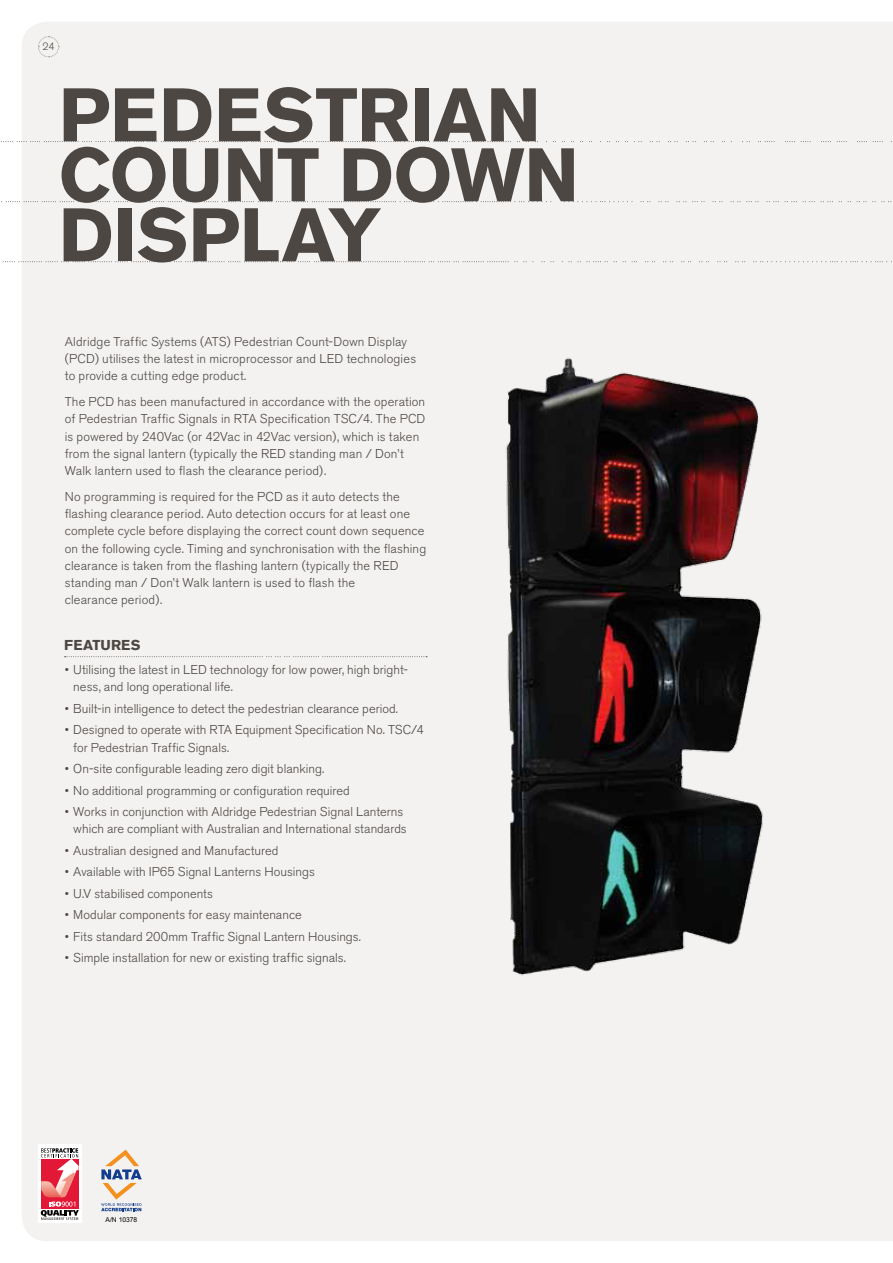
<style>
.page{position:relative;width:893px;height:1263px;background:#fff}
.page>*{position:absolute;margin:0;border:0;box-sizing:border-box;transform-origin:0 0}
.t1{font:700 75px/60px "Akzidenz Grotesk BE";letter-spacing:-.005em;color:#4d4743}
.t2{font:700 14.25px "Akzidenz Grotesk BE";letter-spacing:.015em;color:#4d4743}
.t3{font:300 12.75px/17.2px "Akzidenz Grotesk BE";letter-spacing:.005em;color:#4d4743}
.t4{font:300 10.5px "Akzidenz Grotesk BE";color:#4d4743}
.t5{font:6.75px "Arial";color:#000}
</style>
<div class="page">
<div style="left:22px;top:22px;width:870px;height:1219px;background:#f3f2f1"></div>
<svg style="left:1px;top:201px;width:892px;height:1px"></svg>
<svg style="left:1px;top:141px;width:892px;height:1px"></svg>
<svg style="left:2px;top:261px;width:891px;height:1px"></svg>
<svg style="left:101px;top:1150px;width:41px;height:61px"></svg>
<div style="left:38px;top:1144px;width:44px;height:78px;background:#fff"></div>
<svg style="left:41px;top:1148px;width:38px;height:72px"></svg>
<svg style="left:65px;top:656px;width:362px;height:1px"></svg>
<img style="left:444px;top:308px;width:364px;height:732px">
<svg style="left:38px;top:36px;width:22px;height:22px"></svg>
<p class="t4" style="left:43px;top:42px;width:13px">24</p>
<h1 class="t1" style="left:59px;top:90px;width:522px">PEDESTRIAN<br>COUNT DOWN<br>DISPLAY</h1>
<p class="t3" style="left:65px;top:334px;width:353px">Aldridge Traffic Systems (ATS) Pedestrian Count-Down Display (PCD) utilises the latest in microprocessor and LED technologies to provide a cutting edge product.</p>
<p class="t3" style="left:65px;top:394px;width:362px">The PCD has been manufactured in accordance with the operation of Pedestrian Traffic Signals in RTA Specification TSC/4. The PCD is powered by 240Vac (or 42Vac in 42Vac version), which is taken from the signal lantern (typically the RED standing man / Don’t Walk lantern used to flash the clearance period).</p>
<p class="t3" style="left:65px;top:489px;width:363px">No programming is required for the PCD as it auto detects the flashing clearance period. Auto detection occurs for at least one complete cycle before displaying the correct count down sequence on the following cycle. Timing and synchronisation with the flashing clearance is taken from the flashing lantern (typically the RED standing man / Don’t Walk lantern is used to flash the<br>clearance period).</p>
<p class="t2" style="left:64px;top:639px;width:78px">FEATURES</p>
<p class="t3" style="left:73px;top:662px;width:336px;text-indent:-9px">• Utilising the latest in LED technology for low power, high bright&shy;ness, and long operational life.</p>
<p class="t3" style="left:65px;top:701px;width:335px">• Built-in intelligence to detect the pedestrian clearance period.</p>
<p class="t3" style="left:73px;top:722px;width:352px;text-indent:-9px">• Designed to operate with RTA Equipment Specification No. TSC/4 for Pedestrian Traffic Signals.</p>
<p class="t3" style="left:65px;top:761px;width:261px">• On-site configurable leading zero digit blanking.</p>
<p class="t3" style="left:65px;top:783px;width:286px">• No additional programming or configuration required</p>
<p class="t3" style="left:65px;top:804px;width:343px;text-align:right">• Works in conjunction with Aldridge Pedestrian Signal Lanterns which are compliant with Australian and International standards</p>
<p class="t3" style="left:65px;top:843px;width:215px">• Australian designed and Manufactured</p>
<p class="t3" style="left:65px;top:864px;width:251px">• Available with IP65 Signal Lanterns Housings</p>
<p class="t3" style="left:65px;top:886px;width:150px">• U.V stabilised components</p>
<p class="t3" style="left:65px;top:907px;width:238px">• Modular components for easy maintenance</p>
<p class="t3" style="left:65px;top:929px;width:298px">• Fits standard 200mm Traffic Signal Lantern Housings.</p>
<p class="t3" style="left:65px;top:950px;width:283px">• Simple installation for new or existing traffic signals.</p>
<p class="t5" style="left:106px;top:1216px;width:33px">A/N 10378</p>
</div>
